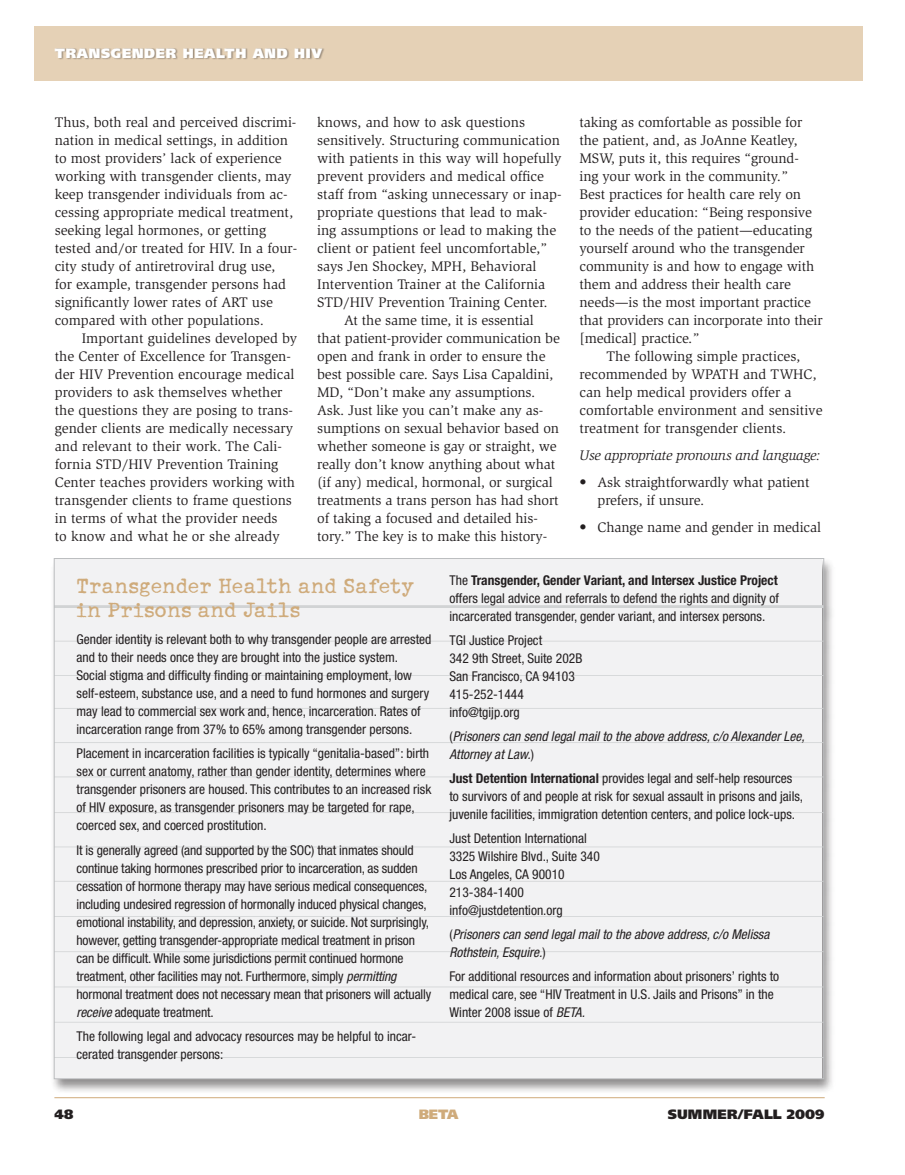
<style>
.page{position:relative;width:905px;height:1175px;background:#fff}
.page>*{position:absolute;margin:0;border:0;box-sizing:border-box;transform-origin:0 0}
.t1{font:24px/24px "Schmutz ICG Cleaned";letter-spacing:.025em;color:#cfab7b}
.t2{font:14.25px/18px "Slimbach";letter-spacing:-.005em;color:#231f20}
.t3{font:italic 14.25px "Slimbach";letter-spacing:-.02em;color:#231f20}
.t4{font:condensed 13.5px/18px "Helvetica Neue";color:#231f20}
.t5{font:italic condensed 13.5px/18px "Helvetica Neue";color:#231f20}
.t6{font:900 13.5px "Frutiger";letter-spacing:.05em;color:#fff}
.t7{font:900 13.5px "Frutiger";letter-spacing:.01em;color:#231f20}
.t8{font:900 13.5px "Frutiger";color:#cfab7b}
.s1{font-style:italic}
.s2{font-weight:700}
.s3{font-style:normal}
</style>
<div class="page">
<div style="left:34px;top:27px;width:828px;height:54px;background:#e5d1b6"></div>
<div style="left:55px;top:48px;width:270px;height:13px;background:#231f20;opacity:.4"></div>
<hr style="left:54px;top:1097px;width:770px;height:1px;background:#cfab7b">
<div style="left:50px;top:557px;width:786px;height:537px;background:#231f20;opacity:.5"></div>
<div style="left:54px;top:558px;width:767px;height:520px;background:#f2f2f3"></div>
<hr style="left:54px;top:605px;width:769px;height:3px;background:#d1d3d4">
<hr style="left:54px;top:640px;width:769px;height:1px;background:#d1d3d4">
<hr style="left:54px;top:675px;width:769px;height:1px;background:#d1d3d4">
<hr style="left:54px;top:708px;width:769px;height:1px;background:#d1d3d4">
<hr style="left:54px;top:742px;width:769px;height:1px;background:#d1d3d4">
<hr style="left:54px;top:776px;width:769px;height:1px;background:#d1d3d4">
<hr style="left:54px;top:812px;width:769px;height:1px;background:#d1d3d4">
<hr style="left:54px;top:846px;width:769px;height:1px;background:#d1d3d4">
<hr style="left:54px;top:880px;width:769px;height:1px;background:#d1d3d4">
<hr style="left:54px;top:916px;width:769px;height:1px;background:#d1d3d4">
<hr style="left:54px;top:951px;width:769px;height:1px;background:#d1d3d4">
<hr style="left:54px;top:986px;width:769px;height:1px;background:#d1d3d4">
<hr style="left:54px;top:1021px;width:769px;height:1px;background:#d1d3d4">
<hr style="left:54px;top:1057px;width:769px;height:1px;background:#d1d3d4">
<p class="t6" style="left:55px;top:45px;width:13px">TRA</p>
<p class="t6" style="left:89px;top:45px;width:75px">NSGENDER</p>
<p class="t6" style="left:183px;top:45px;width:23px">HEALT</p>
<p class="t6" style="left:235px;top:45px;width:88px">H AND HIV</p>
<p class="t2" style="left:55px;top:113px;width:244px">Thus, both real and perceived discrimi&shy;nation in medical settings, in addition to most providers’ lack of experience working with transgender clients, may keep transgender individuals from ac&shy;cessing appropriate medical treatment, seeking legal hormones, or getting tested and/or treated for HIV. In a four&shy;city study of antiretroviral drug use,<br>for example, transgender persons had significantly lower rates of ART use compared with other populations.</p>
<p class="t2" style="left:55px;top:329px;width:244px;text-indent:27px">Important guidelines developed by the Center of Excellence for Transgen&shy;der HIV Prevention encourage medical providers to ask themselves whether the questions they are posing to trans&shy;gender clients are medically necessary and relevant to their work. The Cali&shy;fornia STD/HIV Prevention Training Center teaches providers working with transgender clients to frame questions in terms of what the provider needs<br>to know and what he or she already</p>
<p class="t2" style="left:317px;top:113px;width:209px">knows, and how to ask questions</p>
<p class="t2" style="left:317px;top:131px;width:244px">sensitively. Structuring communication</p>
<p class="t2" style="left:317px;top:149px;width:246px">with patients in this way will hopefully</p>
<p class="t2" style="left:317px;top:167px;width:228px">prevent providers and medical office</p>
<p class="t2" style="left:317px;top:185px;width:246px">staff from “asking unnecessary or inap-</p>
<p class="t2" style="left:317px;top:203px;width:232px">propriate questions that lead to mak-</p>
<p class="t2" style="left:317px;top:221px;width:240px">ing assumptions or lead to making the</p>
<p class="t2" style="left:317px;top:239px;width:231px">client or patient feel uncomfortable,”</p>
<p class="t2" style="left:317px;top:257px;width:221px">says Jen Shockey, MPH, Behavioral</p>
<p class="t2" style="left:317px;top:275px;width:230px">Intervention Trainer at the California</p>
<p class="t2" style="left:317px;top:293px;width:232px">STD/HIV Prevention Training Center.</p>
<p class="t2" style="left:344px;top:311px;width:191px">At the same time, it is essential</p>
<p class="t2" style="left:317px;top:329px;width:244px">that patient-provider communication be</p>
<p class="t2" style="left:317px;top:347px;width:230px">open and frank in order to ensure the</p>
<p class="t2" style="left:317px;top:365px;width:238px">best possible care. Says Lisa Capaldini,</p>
<p class="t2" style="left:317px;top:383px;width:220px">MD, “Don’t make any assumptions.</p>
<p class="t2" style="left:317px;top:401px;width:227px">Ask. Just like you can’t make any as-</p>
<p class="t2" style="left:317px;top:419px;width:243px">sumptions on sexual behavior based on</p>
<p class="t2" style="left:317px;top:437px;width:241px">whether someone is gay or straight, we</p>
<p class="t2" style="left:317px;top:455px;width:239px">really don’t know anything about what</p>
<p class="t2" style="left:317px;top:473px;width:237px">(if any) medical, hormonal, or surgical</p>
<p class="t2" style="left:317px;top:491px;width:243px">treatments a trans person has had short</p>
<p class="t2" style="left:317px;top:509px;width:222px">of taking a focused and detailed his-</p>
<p class="t2" style="left:317px;top:527px;width:231px">tory.” The key is to make this history-</p>
<p class="t2" style="left:579px;top:113px;width:224px">taking as comfortable as possible for</p>
<p class="t2" style="left:579px;top:131px;width:220px">the patient, and, as JoAnne Keatley,</p>
<p class="t2" style="left:579px;top:149px;width:221px">MSW, puts it, this requires “ground-</p>
<p class="t2" style="left:579px;top:167px;width:210px">ing your work in the community.”</p>
<p class="t2" style="left:579px;top:185px;width:223px">Best practices for health care rely on</p>
<p class="t2" style="left:579px;top:203px;width:234px">provider education: “Being responsive</p>
<p class="t2" style="left:579px;top:221px;width:234px">to the needs of the patient—educating</p>
<p class="t2" style="left:579px;top:239px;width:227px">yourself around who the transgender</p>
<p class="t2" style="left:579px;top:257px;width:236px">community is and how to engage with</p>
<p class="t2" style="left:579px;top:275px;width:213px">them and address their health care</p>
<p class="t2" style="left:579px;top:293px;width:233px">needs—is the most important practice</p>
<p class="t2" style="left:579px;top:311px;width:244px">that providers can incorporate into their</p>
<p class="t2" style="left:579px;top:329px;width:121px">[medical] practice.”</p>
<p class="t2" style="left:606px;top:347px;width:195px">The following simple practices,</p>
<p class="t2" style="left:579px;top:365px;width:239px">recommended by WPATH and TWHC,</p>
<p class="t2" style="left:579px;top:383px;width:213px">can help medical providers offer a</p>
<p class="t2" style="left:579px;top:401px;width:244px">comfortable environment and sensitive</p>
<p class="t2" style="left:579px;top:419px;width:208px">treatment for transgender clients.</p>
<p class="t3" style="left:579px;top:447px;width:242px">Use appropriate pronouns and language:</p>
<p class="t2" style="left:597px;top:473px;width:213px;text-indent:-18px">• Ask straightforwardly what patient prefers, if unsure.</p>
<p class="t2" style="left:579px;top:518px;width:243px">• Change name and gender in medical</p>
<h1 class="t1" style="left:76px;top:573px;width:339px">Transgender Health and Safety in Prisons and Jails</h1>
<p class="t4" style="left:76px;top:630px;width:356px">Gender identity is relevant both to why transgender people are arrested and to their needs once they are brought into the justice system.<br>Social stigma and difficulty finding or maintaining employment, low self-esteem, substance use, and a need to fund hormones and surgery may lead to commercial sex work and, hence, incarceration. Rates of incarceration range from 37% to 65% among transgender persons.</p>
<p class="t4" style="left:76px;top:744px;width:356px">Placement in incarceration facilities is typically “genitalia-based”: birth sex or current anatomy, rather than gender identity, determines where transgender prisoners are housed. This contributes to an increased risk of HIV exposure, as transgender prisoners may be targeted for rape, coerced sex, and coerced prostitution.</p>
<p class="t4" style="left:76px;top:840px;width:356px">It is generally agreed (and supported by the SOC) that inmates should continue taking hormones prescribed prior to incarceration, as sudden cessation of hormone therapy may have serious medical consequences, including undesired regression of hormonally induced physical changes, emotional instability, and depression, anxiety, or suicide. Not surprisingly, however, getting transgender-appropriate medical treatment in prison can be difficult. While some jurisdictions permit continued hormone treatment, other facilities may not. Furthermore, simply <span class="s1">permitting </span>hormonal treatment does not necessary mean that prisoners will actually <span class="s1">receive</span> adequate treatment.</p>
<p class="t4" style="left:76px;top:1026px;width:341px">The following legal and advocacy resources may be helpful to incar&shy;cerated transgender persons:</p>
<p class="t4" style="left:449px;top:571px;width:331px;text-align:justify">The <span class="s2">Transgender, Gender Variant, and Intersex Justice Project </span>offers legal advice and referrals to defend the rights and dignity of incarcerated transgender, gender variant, and intersex persons.</p>
<p class="t4" style="left:449px;top:631px;width:134px">TGI Justice Project<br>342 9th Street, Suite 202B<br>San Francisco, CA 94103<br>415-252-1444 info@tgijp.org</p>
<p class="t5" style="left:449px;top:727px;width:357px"><span class="s3">(</span>Prisoners can send legal mail to the above address, c/o Alexander Lee,<br>Attorney at Law.<span class="s3">)</span></p>
<p class="t4" style="left:449px;top:769px;width:355px"><span class="s2">Just Detention International</span> provides legal and self-help resources to survivors of and people at risk for sexual assault in prisons and jails, juvenile facilities, immigration detention centers, and police lock-ups.</p>
<p class="t4" style="left:449px;top:829px;width:152px">Just Detention International<br>3325 Wilshire Blvd., Suite 340<br>Los Angeles, CA 90010<br>213-384-1400 info@justdetention.org</p>
<p class="t5" style="left:449px;top:925px;width:321px"><span class="s3">(</span>Prisoners can send legal mail to the above address, c/o Melissa<br>Rothstein, Esquire.<span class="s3">)</span></p>
<p class="t4" style="left:449px;top:967px;width:331px">For additional resources and information about prisoners’ rights to medical care, see “HIV Treatment in U.S. Jails and Prisons” in the<br>Winter 2008 issue of <span class="s1">BETA.</span></p>
<p class="t7" style="left:54px;top:1106px;width:20px">48</p>
<p class="t8" style="left:419px;top:1106px;width:41px">BETA</p>
<p class="t7" style="left:667px;top:1106px;width:158px">SUMMER/FALL 2009</p>
</div>
